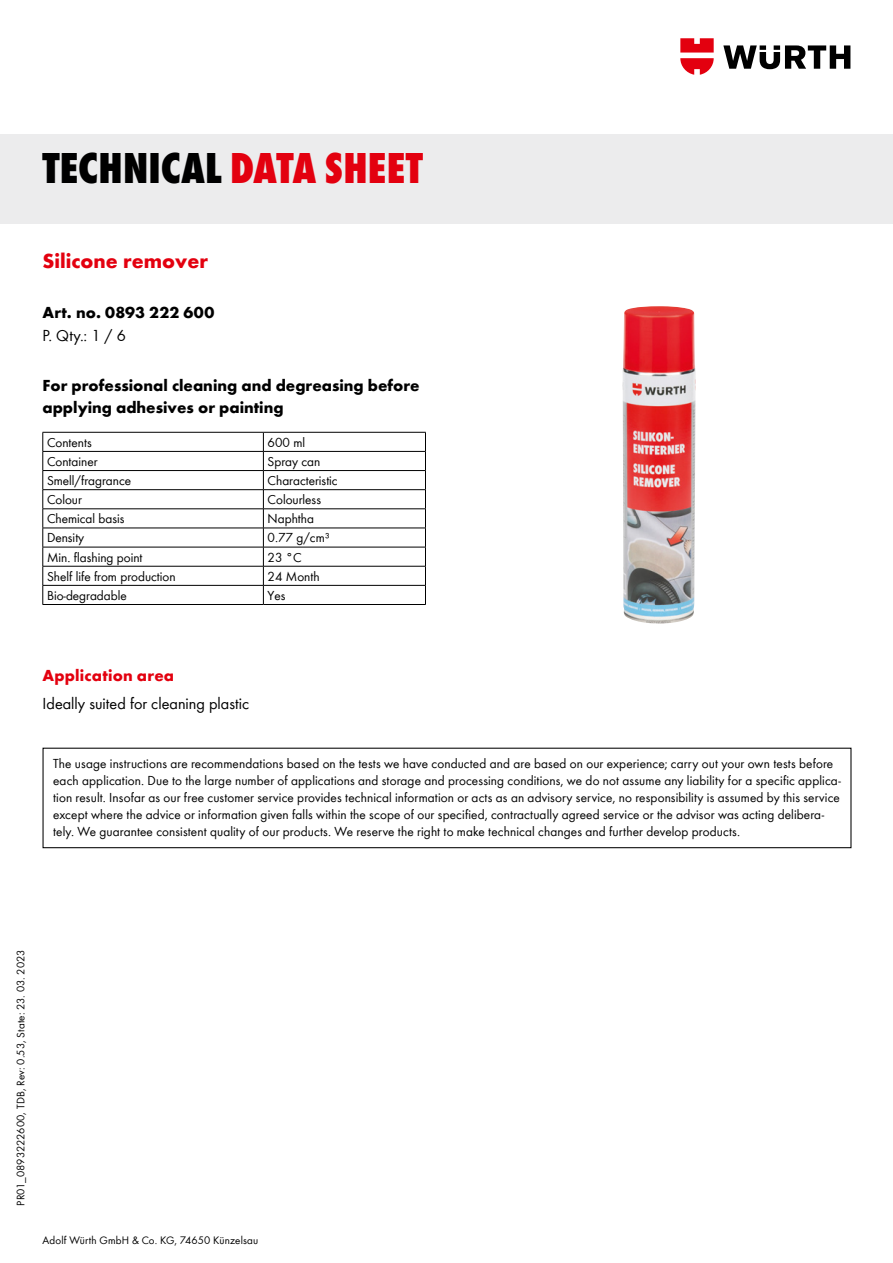
<style>
.page{position:relative;width:893px;height:1263px;background:#fff}
.page>*{position:absolute;margin:0;border:0;box-sizing:border-box;transform-origin:0 0}
.t1{font:800 condensed 45px "Wuerth Global";letter-spacing:.005em;color:#000}
.t2{font:700 21px "Wuerth Global";color:#e3000f}
.t3{font:700 16.5px/21.8px "Wuerth Global";color:#000}
.t4{font:16.5px "Wuerth Global";letter-spacing:.005em;color:#000}
.t5{font:700 16.5px "Wuerth Global";letter-spacing:.01em;color:#e3000f}
.t6{font:13.5px/17px "Wuerth Global";letter-spacing:.01em;color:#000}
.t7{font:11.25px "Wuerth Global";letter-spacing:.01em;color:#000}
.s1{color:#e3000f}
</style>
<div class="page">
<svg style="left:723px;top:45px;width:127px;height:24px"></svg>
<svg style="left:680px;top:38px;width:34px;height:37px"></svg>
<div style="left:0;top:134px;width:893px;height:89px;background:#ececed"></div>
<hr style="left:43px;top:432px;width:220px;height:1px;background:#000">
<hr style="left:263px;top:432px;width:163px;height:1px;background:#000">
<hr style="left:43px;top:451px;width:220px;height:1px;background:#000">
<hr style="left:263px;top:451px;width:163px;height:1px;background:#000">
<hr style="left:43px;top:470px;width:220px;height:1px;background:#000">
<hr style="left:263px;top:470px;width:163px;height:1px;background:#000">
<hr style="left:43px;top:489px;width:220px;height:1px;background:#000">
<hr style="left:263px;top:489px;width:163px;height:1px;background:#000">
<hr style="left:43px;top:508px;width:220px;height:1px;background:#000">
<hr style="left:263px;top:508px;width:163px;height:1px;background:#000">
<hr style="left:43px;top:528px;width:220px;height:1px;background:#000">
<hr style="left:263px;top:528px;width:163px;height:1px;background:#000">
<hr style="left:43px;top:547px;width:220px;height:1px;background:#000">
<hr style="left:263px;top:547px;width:163px;height:1px;background:#000">
<hr style="left:43px;top:566px;width:220px;height:1px;background:#000">
<hr style="left:263px;top:566px;width:163px;height:1px;background:#000">
<hr style="left:43px;top:585px;width:220px;height:1px;background:#000">
<svg style="left:43px;top:432px;width:1px;height:172px"></svg>
<hr style="left:43px;top:604px;width:220px;height:1px;background:#000">
<hr style="left:263px;top:585px;width:163px;height:1px;background:#000">
<svg style="left:263px;top:432px;width:1px;height:172px"></svg>
<svg style="left:425px;top:432px;width:1px;height:172px"></svg>
<hr style="left:263px;top:604px;width:163px;height:1px;background:#000">
<div style="left:43px;top:748px;width:808px;height:100px;border:1px solid #000"></div>
<img style="left:622px;top:306px;width:74px;height:318px">
<h1 class="t1" style="left:43px;top:141px;width:382px">TECHNICAL <span class="s1">DATA SHEET</span></h1>
<h2 class="t2" style="left:43px;top:248px;width:167px">Silicone remover</h2>
<p class="t3" style="left:43px;top:302px;width:173px">Art. no. 0893 222 600</p>
<p class="t4" style="left:43px;top:325px;width:85px">P. Qty.: 1 / 6</p>
<p class="t3" style="left:43px;top:375px;width:379px">For professional cleaning and degreasing before applying adhesives or painting</p>
<p class="t6" style="left:47px;top:434px;width:46px">Contents</p>
<p class="t6" style="left:268px;top:434px;width:39px">600 ml</p>
<p class="t6" style="left:47px;top:453px;width:52px">Container</p>
<p class="t6" style="left:268px;top:453px;width:54px">Spray can</p>
<p class="t6" style="left:47px;top:472px;width:86px">Smell/fragrance</p>
<p class="t6" style="left:268px;top:472px;width:72px">Characteristic</p>
<p class="t6" style="left:47px;top:491px;width:36px">Colour</p>
<p class="t6" style="left:268px;top:491px;width:55px">Colourless</p>
<p class="t6" style="left:47px;top:510px;width:79px">Chemical basis</p>
<p class="t6" style="left:268px;top:510px;width:48px">Naphtha</p>
<p class="t6" style="left:47px;top:529px;width:39px">Density</p>
<p class="t6" style="left:268px;top:529px;width:64px">0.77 g/cm³</p>
<p class="t6" style="left:47px;top:548px;width:97px">Min. flashing point</p>
<p class="t6" style="left:268px;top:548px;width:36px">23 °C</p>
<p class="t6" style="left:47px;top:567px;width:130px">Shelf life from production</p>
<p class="t6" style="left:268px;top:567px;width:54px">24 Month</p>
<p class="t6" style="left:47px;top:587px;width:81px">Bio-degradable</p>
<p class="t6" style="left:268px;top:587px;width:20px">Yes</p>
<p class="t5" style="left:43px;top:665px;width:133px">Application area</p>
<p class="t4" style="left:43px;top:694px;width:208px">Ideally suited for cleaning plastic</p>
<p class="t6" style="left:53px;top:755px;width:789px">The usage instructions are recommendations based on the tests we have conducted and are based on our experience; carry out your own tests before each application. Due to the large number of applications and storage and processing conditions, we do not assume any liability for a specific applica&shy;tion result. Insofar as our free customer service provides technical information or acts as an advisory service, no responsibility is assumed by this service except where the advice or information given falls within the scope of our specified, contractually agreed service or the advisor was acting delibera&shy;tely. We guarantee consistent quality of our products. We reserve the right to make technical changes and further develop products.</p>
<p class="t7" style="left:14px;top:1205px;width:257px;rotate:-90deg">PR01_0893222600, TDB, Rev: 0.53, State: 23. 03. 2023</p>
<p class="t7" style="left:43px;top:1233px;width:217px">Adolf Würth GmbH &amp; Co. KG, 74650 Künzelsau</p>
</div>
